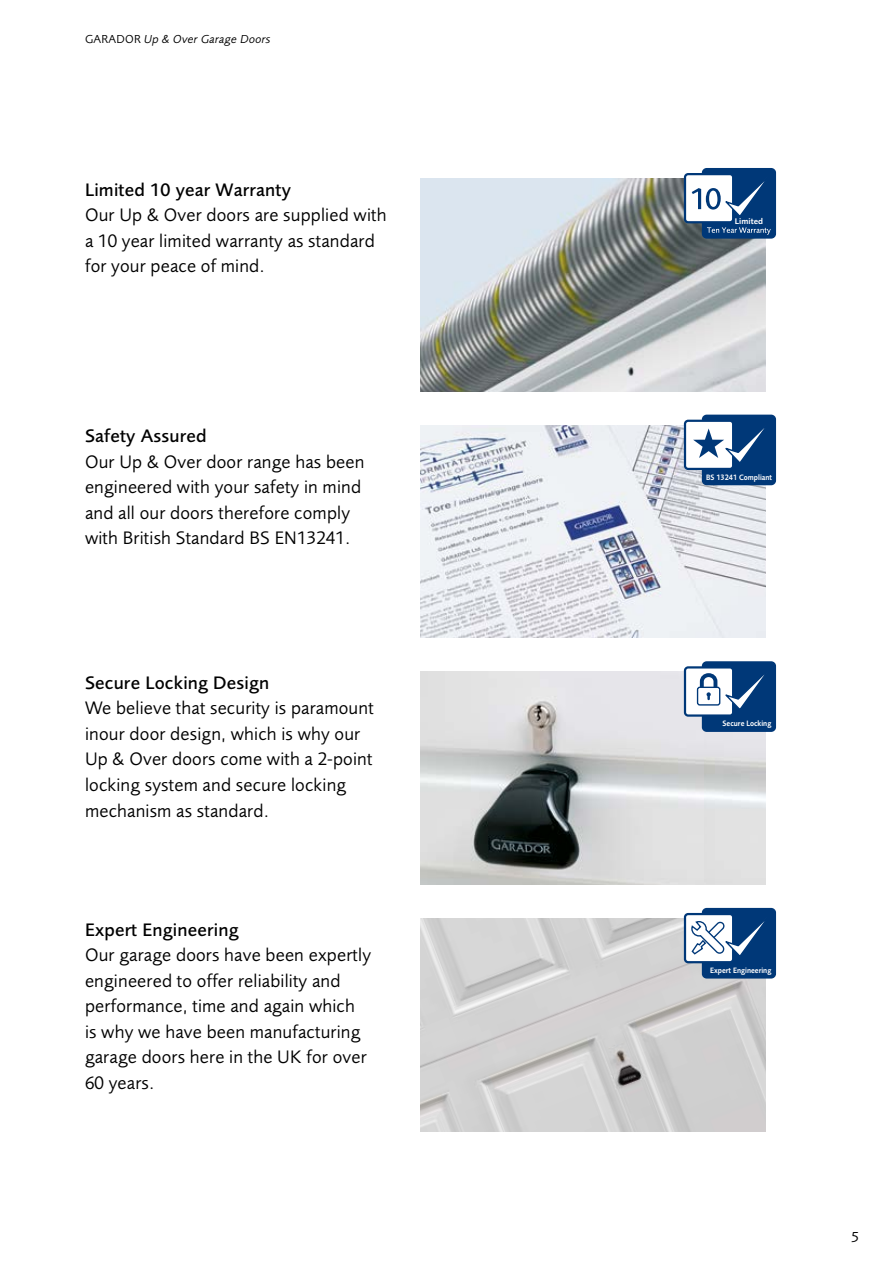
<style>
.page{position:relative;width:893px;height:1263px;background:#fff}
.page>*{position:absolute;margin:0;border:0;box-sizing:border-box;transform-origin:0 0}
.t1{font:18.75px/25.5px "Foundry Sans";letter-spacing:.01em;color:#000}
.t2{font:500 18.75px "Foundry Sans";letter-spacing:.01em;color:#000}
.t3{font:15px "Foundry Sans";color:#000}
.t4{font:italic 12px "Foundry Sans";letter-spacing:.02em;color:#000}
.t5{font:600 8.55px "Foundry Sans";letter-spacing:.005em;color:#fff}
.t6{font:600 8.1px "Foundry Sans";color:#fff;scale:.9 1}
.s1{font-style:normal}
</style>
<div class="page">
<img style="left:421px;top:425px;width:344px;height:213px">
<img style="left:421px;top:672px;width:283px;height:212px">
<div style="left:702px;top:661px;width:74px;height:71px;background:#003878;border-radius:5px"></div>
<div style="left:685px;top:667px;width:48px;height:48px;background:#fff;border-radius:3px"></div>
<div style="left:684px;top:666px;width:50px;height:51px;border:2px solid #003878;border-radius:3px"></div>
<div style="left:697px;top:687px;width:23px;height:19px;border:1px solid #003878;border-radius:2px"></div>
<svg style="left:698px;top:661px;width:78px;height:51px"></svg>
<img style="left:421px;top:179px;width:344px;height:212px">
<div style="left:702px;top:168px;width:74px;height:71px;background:#003878;border-radius:5px"></div>
<div style="left:685px;top:174px;width:48px;height:48px;background:#fff;border-radius:3px"></div>
<div style="left:684px;top:173px;width:50px;height:50px;border:2px solid #003878;border-radius:3px"></div>
<svg style="left:692px;top:168px;width:84px;height:51px"></svg>
<svg style="left:707px;top:227px;width:64px;height:8px"></svg>
<div style="left:702px;top:415px;width:74px;height:70px;background:#003878;border-radius:5px"></div>
<div style="left:685px;top:421px;width:48px;height:48px;background:#fff;border-radius:3px"></div>
<div style="left:684px;top:420px;width:50px;height:50px;border:2px solid #003878;border-radius:3px"></div>
<svg style="left:693px;top:415px;width:83px;height:50px"></svg>
<img style="left:421px;top:918px;width:344px;height:213px">
<div style="left:702px;top:908px;width:74px;height:70px;background:#003878;border-radius:5px"></div>
<div style="left:685px;top:914px;width:48px;height:48px;background:#fff;border-radius:3px"></div>
<div style="left:684px;top:913px;width:50px;height:50px;border:2px solid #003878;border-radius:3px"></div>
<svg style="left:691px;top:908px;width:85px;height:50px"></svg>
<p class="t4" style="left:85px;top:32px;width:187px"><span class="s1">GARADOR</span> Up &amp; Over Garage Doors</p>
<p class="t2" style="left:85px;top:178px;width:208px">Limited 10 year Warranty</p>
<p class="t1" style="left:85px;top:202px;width:303px">Our Up &amp; Over doors are supplied with a 10 year limited warranty as standard for your peace of mind.</p>
<p class="t2" style="left:85px;top:425px;width:123px">Safety Assured</p>
<p class="t1" style="left:85px;top:449px;width:281px">Our Up &amp; Over door range has been engineered with your safety in mind and all our doors therefore comply with British Standard BS EN13241.</p>
<p class="t2" style="left:85px;top:672px;width:186px">Secure Locking Design</p>
<p class="t1" style="left:85px;top:695px;width:290px">We believe that security is paramount inour door design, which is why our<br>Up &amp; Over doors come with a 2-point locking system and secure locking mechanism as standard.</p>
<p class="t2" style="left:85px;top:918px;width:155px">Expert Engineering</p>
<p class="t1" style="left:85px;top:942px;width:287px">Our garage doors have been expertly engineered to offer reliability and performance, time and again which is why we have been manufacturing garage doors here in the UK for over<br>60 years.</p>
<p class="t5" style="left:735px;top:216px;width:30px">Limited</p>
<p class="t6" style="left:706px;top:472px;width:75px">BS 13241 Compliant</p>
<p class="t6" style="left:723px;top:719px;width:56px">Secure Locking</p>
<p class="t6" style="left:710px;top:965px;width:70px">Expert Engineering</p>
<p class="t3" style="left:851px;top:1228px;width:9px">5</p>
</div>
